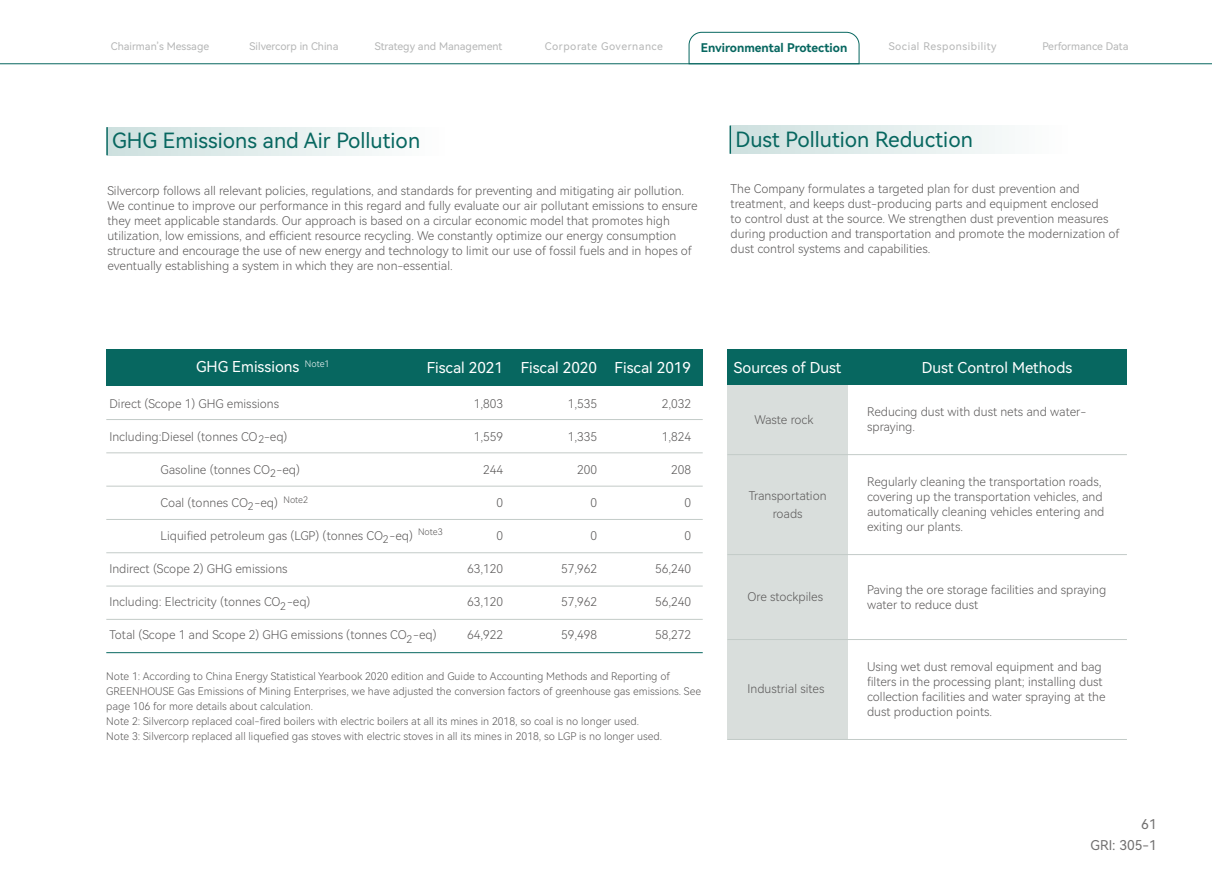
<style>
.page{position:relative;width:1212px;height:893px;background:#fff}
.page>*{position:absolute;margin:0;border:0;box-sizing:border-box;transform-origin:0 0}
.t1{font:21px "Harmony OS Sans";color:#076760}
.t2{font:15px "Harmony OS Sans";color:#fff}
.t3{font:13.5px "Harmony OS Sans";color:#727171}
.t4{font:12px/15px "Harmony OS Sans Light";color:#595757}
.t5{font:12px "Harmony OS Sans Bold";color:#076760}
.t6{font:10.5px/15px "Harmony OS Sans Light";color:#595757}
.t7{font:10.5px "Harmony OS Sans";color:#b5b6b6}
.t8{font:10.5px "Harmony OS Sans";letter-spacing:.05em;color:#b5b6b6}
.t9{font:9px "Harmony OS Sans Light";letter-spacing:-.005em;color:#595757}
.t10{font:9px "Harmony OS Sans Light";color:#fff}
</style>
<div class="page">
<div style="left:727px;top:359px;width:121px;height:380px;background:#d9dedc"></div>
<hr style="left:0;top:63px;width:1212px;height:1px;background:#076760">
<svg style="left:688px;top:32px;width:172px;height:33px"></svg>
<div style="left:107px;top:127px;width:339px;height:28px;background:linear-gradient(to right,#cde0df,#fefefe)"></div>
<hr style="left:106px;top:127px;width:2px;height:28px;background:#076760">
<div style="left:106px;top:349px;width:597px;height:36px;background:#076760"></div>
<hr style="left:106px;top:419px;width:597px;height:1px;background:#c3cbc8">
<hr style="left:106px;top:486px;width:597px;height:1px;background:#c3cbc8">
<hr style="left:106px;top:552px;width:597px;height:1px;background:#c3cbc8">
<hr style="left:106px;top:619px;width:597px;height:1px;background:#c3cbc8">
<hr style="left:106px;top:453px;width:597px;height:1px;background:#c3cbc8">
<hr style="left:106px;top:519px;width:597px;height:1px;background:#c3cbc8">
<hr style="left:106px;top:586px;width:597px;height:1px;background:#c3cbc8">
<hr style="left:106px;top:652px;width:597px;height:1px;background:#076760">
<div style="left:730px;top:126px;width:339px;height:28px;background:linear-gradient(to right,#cde0df,#fefefe)"></div>
<hr style="left:729px;top:126px;width:2px;height:28px;background:#076760">
<div style="left:727px;top:349px;width:400px;height:36px;background:#076760"></div>
<hr style="left:727px;top:454px;width:400px;height:1px;background:#c3cbc8">
<hr style="left:727px;top:554px;width:400px;height:1px;background:#c3cbc8">
<hr style="left:727px;top:739px;width:400px;height:1px;background:#c3cbc8">
<hr style="left:727px;top:639px;width:400px;height:1px;background:#c3cbc8">
<p class="t7" style="left:111px;top:39px;width:100px">Chairman’s Message</p>
<p class="t7" style="left:375px;top:39px;width:129px">Strategy and Management</p>
<p class="t8" style="left:545px;top:39px;width:120px">Corporate Governance</p>
<p class="t5" style="left:701px;top:39px;width:148px">Environmental Protection</p>
<p class="t8" style="left:889px;top:39px;width:110px">Social Responsibility</p>
<p class="t7" style="left:1042px;top:39px;width:88px">Performance Data</p>
<p class="t7" style="left:250px;top:39px;width:90px">Silvercorp in China</p>
<h1 class="t1" style="left:112px;top:126px;width:309px">GHG Emissions and Air Pollution</h1>
<p class="t4" style="left:107px;top:183px;width:592px">Silvercorp follows all relevant policies, regulations, and standards for preventing and mitigating air pollution.<br>We continue to improve our performance in this regard and fully evaluate our air pollutant emissions to ensure they meet applicable standards. Our approach is based on a circular economic model that promotes high utilization, low emissions, and efficient resource recycling. We constantly optimize our energy consumption structure and encourage the use of new energy and technology to limit our use of fossil fuels and in hopes of eventually establishing a system in which they are non-essential.</p>
<h1 class="t1" style="left:735px;top:125px;width:239px">Dust Pollution Reduction</h1>
<p class="t4" style="left:731px;top:181px;width:390px">The Company formulates a targeted plan for dust prevention and treatment, and keeps dust-producing parts and equipment enclosed<br>to control dust at the source. We strengthen dust prevention measures during production and transportation and promote the modernization of dust control systems and capabilities.</p>
<p class="t10" style="left:305px;top:357px;width:26px">Note1</p>
<p class="t2" style="left:196px;top:356px;width:105px">GHG Emissions</p>
<p class="t2" style="left:427px;top:357px;width:78px">Fiscal 2021</p>
<p class="t4" style="left:109px;top:396px;width:171px">Direct (Scope 1) GHG emissions</p>
<p class="t4" style="left:109px;top:429px;width:179px">Including:Diesel (tonnes CO -eq)</p>
<p class="t4" style="left:161px;top:462px;width:141px">Gasoline (tonnes CO -eq)</p>
<p class="t4" style="left:161px;top:495px;width:119px">Coal (tonnes CO -eq)</p>
<p class="t4" style="left:161px;top:528px;width:254px">Liquified petroleum gas (LGP) (tonnes CO -eq)</p>
<p class="t4" style="left:109px;top:561px;width:180px">Indirect (Scope 2) GHG emissions</p>
<p class="t4" style="left:109px;top:594px;width:202px">Including: Electricity (tonnes CO -eq)</p>
<p class="t4" style="left:109px;top:627px;width:329px">Total (Scope 1 and Scope 2) GHG emissions (tonnes CO -eq)</p>
<p class="t6" style="left:258px;top:431px;width:7px">2</p>
<p class="t6" style="left:270px;top:465px;width:7px">2</p>
<p class="t9" style="left:283px;top:493px;width:26px">Note2</p>
<p class="t6" style="left:248px;top:498px;width:7px">2</p>
<p class="t9" style="left:418px;top:525px;width:26px">Note3</p>
<p class="t6" style="left:383px;top:531px;width:7px">2</p>
<p class="t6" style="left:280px;top:598px;width:7px">2</p>
<p class="t6" style="left:407px;top:632px;width:7px">2</p>
<p class="t4" style="left:474px;top:396px;width:31px">1,803</p>
<p class="t4" style="left:474px;top:429px;width:31px">1,559</p>
<p class="t4" style="left:483px;top:462px;width:21px">244</p>
<p class="t4" style="left:496px;top:495px;width:8px">0</p>
<p class="t4" style="left:496px;top:528px;width:8px">0</p>
<p class="t4" style="left:467px;top:561px;width:37px">63,120</p>
<p class="t4" style="left:467px;top:594px;width:37px">63,120</p>
<p class="t4" style="left:467px;top:627px;width:37px">64,922</p>
<p class="t2" style="left:521px;top:357px;width:78px">Fiscal 2020</p>
<p class="t4" style="left:568px;top:396px;width:31px">1,535</p>
<p class="t4" style="left:568px;top:429px;width:31px">1,335</p>
<p class="t4" style="left:577px;top:462px;width:21px">200</p>
<p class="t4" style="left:590px;top:495px;width:8px">0</p>
<p class="t4" style="left:590px;top:528px;width:8px">0</p>
<p class="t4" style="left:561px;top:561px;width:37px">57,962</p>
<p class="t4" style="left:561px;top:594px;width:37px">57,962</p>
<p class="t4" style="left:561px;top:627px;width:37px">59,498</p>
<p class="t2" style="left:615px;top:357px;width:78px">Fiscal 2019</p>
<p class="t4" style="left:662px;top:396px;width:31px">2,032</p>
<p class="t4" style="left:662px;top:429px;width:31px">1,824</p>
<p class="t4" style="left:671px;top:462px;width:21px">208</p>
<p class="t4" style="left:684px;top:495px;width:8px">0</p>
<p class="t4" style="left:684px;top:528px;width:8px">0</p>
<p class="t4" style="left:655px;top:561px;width:37px">56,240</p>
<p class="t4" style="left:655px;top:594px;width:37px">56,240</p>
<p class="t4" style="left:655px;top:627px;width:37px">58,272</p>
<p class="t6" style="left:106px;top:668px;width:596px">Note 1: According to China Energy Statistical Yearbook 2020 edition and Guide to Accounting Methods and Reporting of GREENHOUSE Gas Emissions of Mining Enterprises, we have adjusted the conversion factors of greenhouse gas emissions. See page 106 for more details about calculation.<br>Note 2: Silvercorp replaced coal-fired boilers with electric boilers at all its mines in 2018, so coal is no longer used.<br>Note 3: Silvercorp replaced all liquefied gas stoves with electric stoves in all its mines in 2018, so LGP is no longer used.</p>
<p class="t2" style="left:734px;top:357px;width:109px">Sources of Dust</p>
<p class="t2" style="left:922px;top:357px;width:152px">Dust Control Methods</p>
<p class="t4" style="left:754px;top:412px;width:60px">Waste rock</p>
<p class="t4" style="left:749px;top:486px;width:79px;line-height:18px;text-align:center">Transportation roads</p>
<p class="t4" style="left:747px;top:588px;width:77px">Ore stockpiles</p>
<p class="t4" style="left:747px;top:681px;width:78px">Industrial sites</p>
<p class="t4" style="left:867px;top:404px;width:221px">Reducing dust with dust nets and water&shy;spraying.</p>
<p class="t4" style="left:867px;top:474px;width:239px">Regularly cleaning the transportation roads, covering up the transportation vehicles, and automatically cleaning vehicles entering and exiting our plants.</p>
<p class="t4" style="left:867px;top:581px;width:241px">Paving the ore storage facilities and spraying water to reduce dust</p>
<p class="t4" style="left:867px;top:659px;width:240px">Using wet dust removal equipment and bag filters in the processing plant; installing dust collection facilities and water spraying at the dust production points.</p>
<p class="t3" style="left:1141px;top:815px;width:17px">61</p>
<p class="t3" style="left:1090px;top:836px;width:68px">GRI: 305-1</p>
</div>
